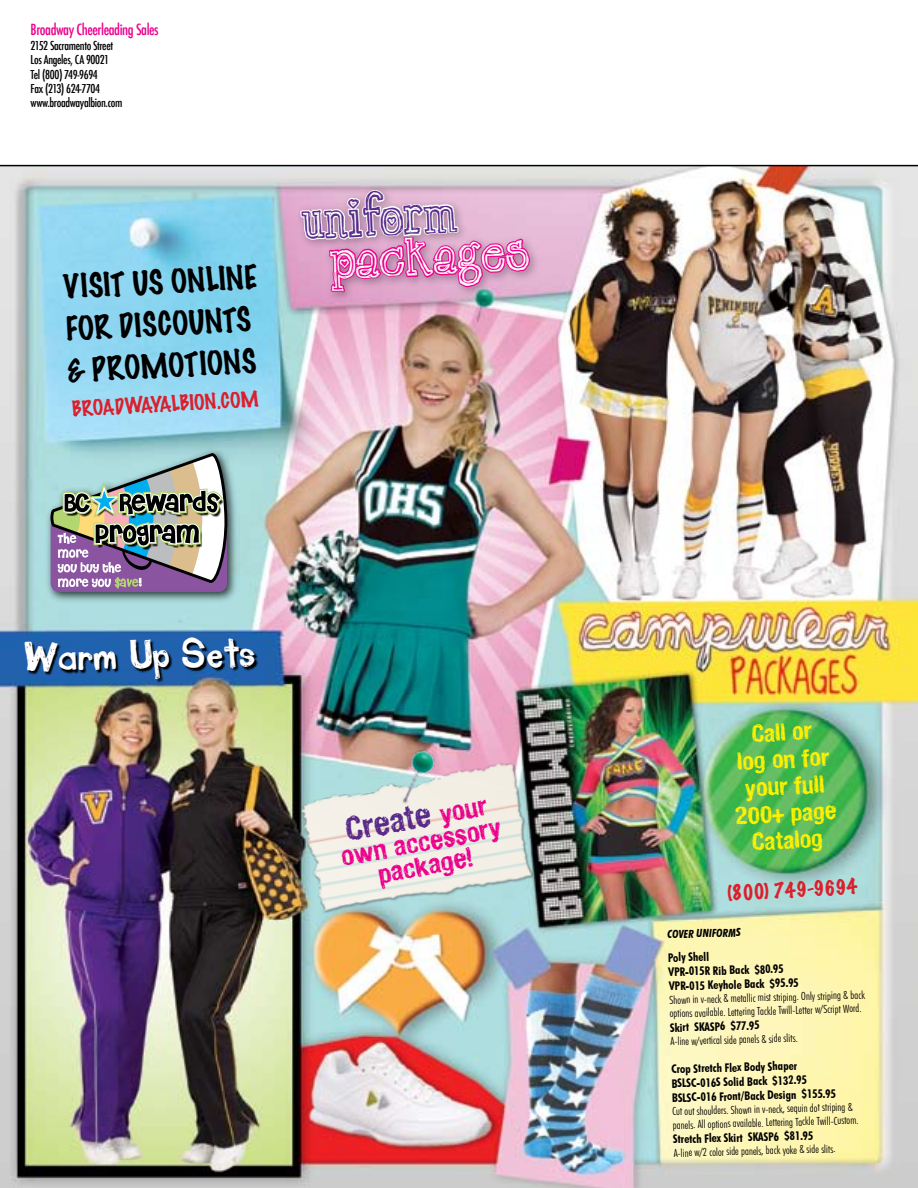
<style>
.page{position:relative;width:918px;height:1188px;background:#fff}
.page>*{position:absolute;margin:0;border:0;box-sizing:border-box;transform-origin:0 0}
.t1{font:47.85px "take out the garbage";color:#fff}
.t2{font:46.2px "LT Chickenhawk";color:#fff}
.t3{font:46.2px "LT Chickenhawk";color:#582a8a}
.t4{font:700 32.85px "Hand Vetica";color:#582a8a}
.t5{font:100 30px/42px "Marker Felt";color:#000}
.t6{font:700 26.85px/23.7px "Hand Vetica";color:#ec008c;text-align:center}
.t7{font:700 24px/27px "Hand Vetica";color:#fff200;text-align:center}
.t8{font:100 19.5px "Marker Felt";color:#da202c}
.t9{font:500 condensed 15px "Futura";letter-spacing:-.03em;color:#ec008c}
.t10{font:700 condensed 12px/14.5px "Futura BT";color:#000}
.t11{font:500 condensed 12px/14.4px "Futura";letter-spacing:-.03em;color:#000}
.t12{font:300 condensed 11.25px/13.5px "Futura BT";color:#000}
.t13{font:italic 700 condensed 11.25px "Futura BT";color:#000}
.s1{font-size:26.85px;color:#ec008c}
</style>
<div class="page">
<img style="left:0;top:166px;width:918px;height:1022px">
<svg style="left:0;top:164px;width:918px;height:2px"></svg>
<div style="left:43px;top:446px;width:196px;height:158px;background:#000;opacity:.75"></div>
<div style="left:51px;top:518px;width:176px;height:74px;background:#8a54a1;border-radius:8px"></div>
<img style="left:229px;top:479px;width:5px;height:85px">
<svg style="left:49px;top:452px;width:180px;height:136px"></svg>
<img style="left:0;top:625px;width:308px;height:107px">
<img style="left:280px;top:720px;width:270px;height:208px">
<div style="left:293px;top:183px;width:249px;height:121px;background:#000;opacity:.3"></div>
<img style="left:299px;top:164px;width:232px;height:235px">
<h3 class="t9" style="left:31px;top:20px;width:130px">Broadway Cheerleading Sales</h3>
<p class="t11" style="left:31px;top:38px;width:93px">2152 Sacramento Street<br>Los Angeles, CA 90021<br>Tel (800) 749-9694<br>Fax (213) 624-7704 www.broadwayalbion.com</p>
<h3 class="t5" style="left:62px;top:268px;width:196px;rotate:-3deg">VISIT US ONLINE<br>FOR DISCOUNTS &amp; PROMOTIONS</h3>
<h3 class="t8" style="left:72px;top:399px;width:188px;rotate:-3deg">BROADWAYALBION.COM</h3>
<h2 class="t3" style="left:300px;top:195px;width:157px;rotate:-3deg">uniform</h2>
<h2 class="t2" style="left:329px;top:235px;width:200px;rotate:-3deg">packages</h2>
<h1 class="t1" style="left:25px;top:629px;width:233px;rotate:-1deg">Warm Up Sets</h1>
<h3 class="t4" style="left:342px;top:810px;width:144px;rotate:-11deg">Create <span class="s1">your</span></h3>
<h3 class="t6" style="left:339px;top:845px;width:164px;rotate:-11deg">own accessory package!</h3>
<h3 class="t7" style="left:731px;top:721px;width:103px;rotate:-3deg">Call or<br>log on for your full<br>200+ page<br>Catalog</h3>
<h3 class="t8" style="left:727px;top:884px;width:132px;rotate:-3deg">(800) 749-9694</h3>
<p class="t13" style="left:667px;top:928px;width:75px;rotate:-2deg">Cover Uniforms</p>
<p class="t10" style="left:668px;top:950px;width:131px;rotate:-2deg">Poly Shell<br>VPR-015R Rib Back $80.95<br>VPR-015 Keyhole Back $95.95</p>
<p class="t12" style="left:669px;top:994px;width:197px;rotate:-2deg">Shown in v-neck &amp; metallic mist striping. Only striping &amp; back options available. Lettering Tackle Twill-Letter w/Script Word.</p>
<p class="t10" style="left:670px;top:1020px;width:91px;rotate:-2deg">Skirt SKASP6 $77.95</p>
<p class="t12" style="left:670px;top:1035px;width:129px;rotate:-2deg">A-line w/vertical side panels &amp; side slits.</p>
<p class="t10" style="left:671px;top:1062px;width:166px;rotate:-2deg">Crop Stretch Flex Body Shaper<br>BSLSC-016S Solid Back $132.95<br>BSLSC-016 Front/Back Design $155.95</p>
<p class="t12" style="left:672px;top:1105px;width:187px;rotate:-2deg">Cut out shoulders. Shown in v-neck, sequin dot striping &amp; panels. All options available. Lettering Tackle Twill-Custom.</p>
<p class="t10" style="left:673px;top:1132px;width:142px;rotate:-2deg">Stretch Flex Skirt SKASP6 $81.95</p>
<p class="t12" style="left:673px;top:1147px;width:164px;rotate:-2deg">A-line w/2 color side panels, back yoke &amp; side slits.</p>
</div>
